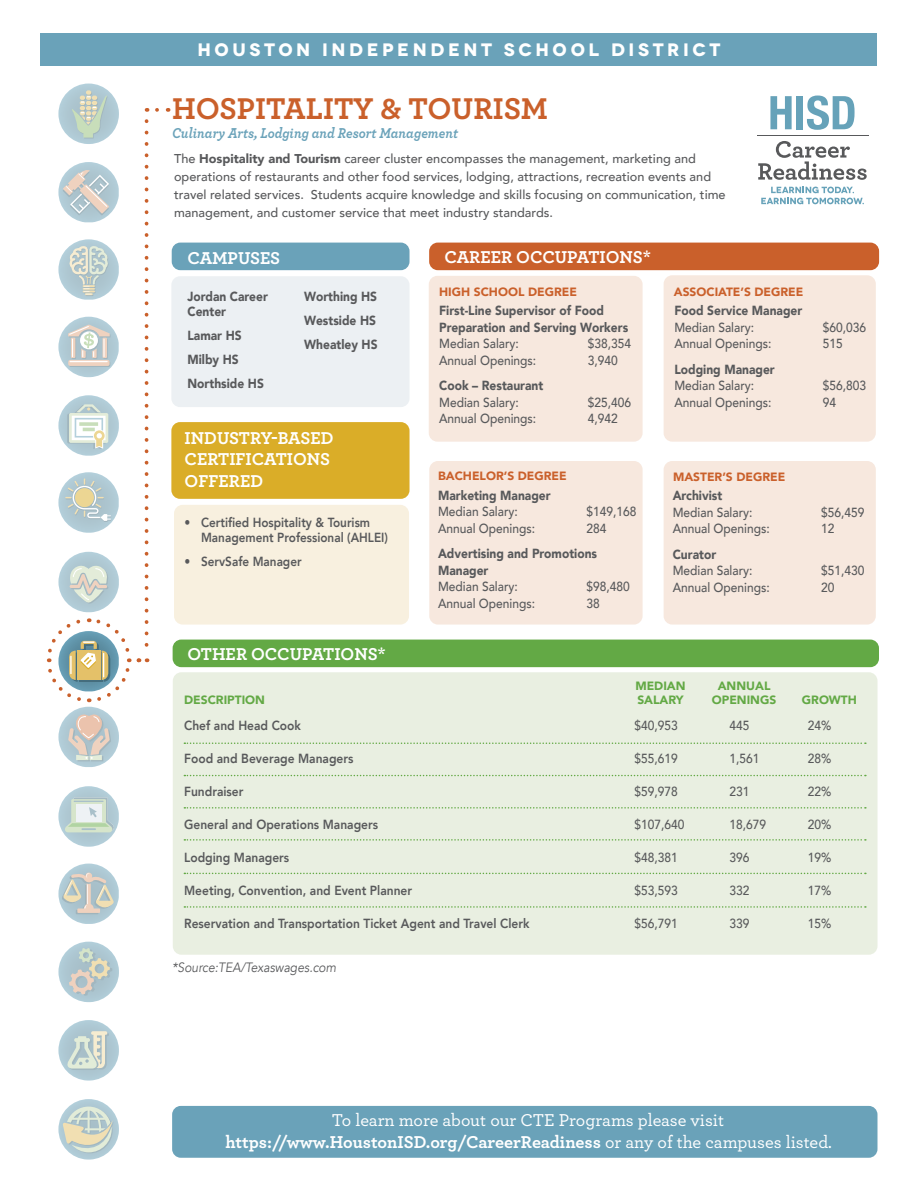
<style>
.page{position:relative;width:918px;height:1188px;background:#fff}
.page>*{position:absolute;margin:0;border:0;box-sizing:border-box;transform-origin:0 0}
.t1{font:700 31.5px "Archer";color:#ca602b}
.t2{font:500 18px/21.6px "Archer";color:#fff;text-align:center}
.t3{font:700 18px/21.6px "Archer";color:#fff}
.t4{font:700 18px "Novecentowide";letter-spacing:.2em;color:#fff}
.t5{font:italic 700 15px "Archer";color:#6aa2b9;scale:.9 1}
.t6{font:italic 13.5px "Avenir";color:#58595b;scale:.9 1}
.t7{font:500 13.2px "Avenir";color:#58595b;scale:.91 1}
.t8{font:900 13.2px/24px "Avenir";color:#58595b;scale:.91 1}
.t9{font:800 13.2px "Avenir";color:#58595b;scale:.91 1}
.t10{font:800 13.2px/15px "Avenir";color:#58595b;scale:.89 1}
.t11{font:500 12.75px/18px "Avenir";color:#58595b}
.t12{font:900 12px "Avenir";color:#ca602b}
.t13{font:900 12px/13.5px "Avenir";color:#63a945}
.s1{font-weight:900}
.s2{font-weight:700}
</style>
<div class="page">
<div style="left:40px;top:33px;width:838px;height:32px;background:#6aa2b9"></div>
<div style="left:172px;top:1106px;width:706px;height:52px;background:#6aa2b9;border-radius:9px"></div>
<svg style="left:58px;top:84px;width:61px;height:60px"></svg>
<svg style="left:71px;top:90px;width:36px;height:49px"></svg>
<svg style="left:58px;top:162px;width:61px;height:60px"></svg>
<svg style="left:58px;top:239px;width:61px;height:61px"></svg>
<svg style="left:58px;top:317px;width:61px;height:60px"></svg>
<svg style="left:58px;top:395px;width:61px;height:61px"></svg>
<svg style="left:58px;top:472px;width:61px;height:61px"></svg>
<svg style="left:58px;top:552px;width:61px;height:60px"></svg>
<svg style="left:69px;top:564px;width:41px;height:41px"></svg>
<svg style="left:58px;top:786px;width:61px;height:61px"></svg>
<svg style="left:58px;top:864px;width:61px;height:60px"></svg>
<svg style="left:58px;top:942px;width:61px;height:60px"></svg>
<svg style="left:69px;top:948px;width:43px;height:48px"></svg>
<svg style="left:58px;top:1020px;width:61px;height:61px"></svg>
<svg style="left:66px;top:1031px;width:43px;height:39px"></svg>
<svg style="left:58px;top:1099px;width:61px;height:61px"></svg>
<svg style="left:62px;top:1107px;width:52px;height:53px"></svg>
<svg style="left:770px;top:96px;width:22px;height:33px"></svg>
<div style="left:797px;top:96px;width:6px;height:33px;background:#66a2b9"></div>
<svg style="left:807px;top:96px;width:48px;height:34px"></svg>
<svg style="left:758px;top:141px;width:109px;height:39px"></svg>
<svg style="left:761px;top:187px;width:103px;height:17px"></svg>
<hr style="left:757px;top:135px;width:111px;height:1px;background:#58595b">
<div style="left:664px;top:461px;width:212px;height:164px;background:#f7e8de;border-radius:9px"></div>
<div style="left:664px;top:275px;width:212px;height:167px;background:#f7e8de;border-radius:9px"></div>
<div style="left:429px;top:461px;width:214px;height:164px;background:#f7e8de;border-radius:9px"></div>
<div style="left:429px;top:276px;width:214px;height:166px;background:#f7e8de;border-radius:9px"></div>
<div style="left:429px;top:243px;width:450px;height:27px;background:#ca602b;border-radius:9px"></div>
<div style="left:172px;top:243px;width:238px;height:27px;background:#6aa2b9;border-radius:9px"></div>
<div style="left:171px;top:276px;width:239px;height:131px;background:#ecf0f3;border-radius:9px"></div>
<div style="left:171px;top:422px;width:239px;height:77px;background:#daad28;border-radius:9px"></div>
<div style="left:174px;top:505px;width:235px;height:120px;background:#f8f0df;border-radius:9px"></div>
<div style="left:173px;top:640px;width:706px;height:27px;background:#63a945;border-radius:9px"></div>
<div style="left:173px;top:672px;width:705px;height:283px;background:#e9efe1;border-radius:9px"></div>
<svg style="left:184px;top:742px;width:682px;height:2px"></svg>
<svg style="left:184px;top:775px;width:682px;height:1px"></svg>
<svg style="left:184px;top:807px;width:682px;height:2px"></svg>
<svg style="left:184px;top:839px;width:682px;height:2px"></svg>
<svg style="left:184px;top:873px;width:682px;height:1px"></svg>
<svg style="left:184px;top:906px;width:682px;height:2px"></svg>
<svg style="left:46px;top:618px;width:86px;height:149px"></svg>
<svg style="left:147px;top:108px;width:10px;height:4px"></svg>
<svg style="left:139px;top:121px;width:9px;height:541px"></svg>
<h2 class="t4" style="left:197px;top:38px;width:525px">HOUSTON INDEPENDENT SCHOOL DISTRICT</h2>
<h1 class="t1" style="left:172px;top:84px;width:377px">HOSPITALITY &amp; TOURISM</h1>
<p class="t5" style="left:172px;top:121px;width:319px">Culinary Arts, Lodging and Resort Management</p>
<p class="t11" style="left:174px;top:149px;width:553px">The <span class="s1">Hospitality and Tourism</span> career cluster encompasses the management, marketing and operations of restaurants and other food services, lodging, attractions, recreation events and travel related services. Students acquire knowledge and skills focusing on communication, time management, and customer service that meet industry standards.</p>
<h2 class="t3" style="left:445px;top:245px;width:208px">CAREER OCCUPATIONS*</h2>
<h2 class="t3" style="left:188px;top:246px;width:94px">CAMPUSES</h2>
<p class="t8" style="left:188px;top:289px;width:90px;line-height:15px">Jordan Career<br>Center</p>
<p class="t8" style="left:188px;top:323px;width:85px">Lamar HS<br>Milby HS<br>Northside HS</p>
<p class="t12" style="left:674px;top:281px;width:131px">ASSOCIATE’S DEGREE</p>
<p class="t12" style="left:439px;top:281px;width:139px">HIGH SCHOOL DEGREE</p>
<p class="t8" style="left:304px;top:284px;width:82px;text-align:justify">Worthing HS Westside HS Wheatley HS</p>
<p class="t8" style="left:439px;top:302px;width:209px;line-height:16.5px">First-Line Supervisor of Food<br>Preparation and Serving Workers</p>
<p class="t7" style="left:439px;top:332px;width:89px">Median Salary:</p>
<p class="t7" style="left:588px;top:332px;width:49px">$38,354</p>
<p class="t7" style="left:439px;top:349px;width:108px">Annual Openings:</p>
<p class="t7" style="left:588px;top:349px;width:34px">3,940</p>
<p class="t8" style="left:439px;top:373px;width:116px">Cook – Restaurant</p>
<p class="t7" style="left:439px;top:391px;width:89px">Median Salary:</p>
<p class="t7" style="left:588px;top:391px;width:49px">$25,406</p>
<p class="t7" style="left:439px;top:407px;width:108px">Annual Openings:</p>
<p class="t7" style="left:588px;top:407px;width:34px">4,942</p>
<p class="t8" style="left:674px;top:298px;width:142px">Food Service Manager</p>
<p class="t7" style="left:674px;top:316px;width:89px">Median Salary:</p>
<p class="t7" style="left:823px;top:316px;width:49px">$60,036</p>
<p class="t7" style="left:674px;top:332px;width:108px">Annual Openings:</p>
<p class="t7" style="left:823px;top:332px;width:23px">515</p>
<p class="t8" style="left:674px;top:357px;width:112px">Lodging Manager</p>
<p class="t7" style="left:674px;top:374px;width:89px">Median Salary:</p>
<p class="t7" style="left:823px;top:374px;width:49px">$56,803</p>
<p class="t7" style="left:674px;top:391px;width:108px">Annual Openings:</p>
<p class="t7" style="left:823px;top:391px;width:16px">94</p>
<h2 class="t3" style="left:185px;top:426px;width:151px">INDUSTRY-BASED<br>CERTIFICATIONS<br>OFFERED</h2>
<p class="t10" style="left:201px;top:515px;width:211px;text-indent:-16px">• Certified Hospitality &amp; Tourism<br>Management Professional (AHLEI)</p>
<p class="t10" style="left:185px;top:554px;width:133px">• ServSafe Manager</p>
<h2 class="t3" style="left:188px;top:642px;width:200px">OTHER OCCUPATIONS*</h2>
<p class="t13" style="left:184px;top:692px;width:82px">DESCRIPTION</p>
<p class="t12" style="left:438px;top:466px;width:130px">BACHELOR’S DEGREE</p>
<p class="t8" style="left:438px;top:483px;width:125px">Marketing Manager</p>
<p class="t7" style="left:438px;top:500px;width:89px">Median Salary:</p>
<p class="t7" style="left:587px;top:500px;width:56px">$149,168</p>
<p class="t7" style="left:438px;top:516px;width:108px">Annual Openings:</p>
<p class="t7" style="left:587px;top:516px;width:23px">284</p>
<p class="t8" style="left:438px;top:545px;width:176px;line-height:16.5px">Advertising and Promotions<br>Manager</p>
<p class="t7" style="left:438px;top:575px;width:89px">Median Salary:</p>
<p class="t7" style="left:587px;top:575px;width:49px">$98,480</p>
<p class="t7" style="left:438px;top:591px;width:108px">Annual Openings:</p>
<p class="t7" style="left:587px;top:591px;width:16px">38</p>
<p class="t12" style="left:673px;top:466px;width:114px">MASTER’S DEGREE</p>
<p class="t8" style="left:673px;top:483px;width:56px">Archivist</p>
<p class="t7" style="left:673px;top:501px;width:89px">Median Salary:</p>
<p class="t7" style="left:821px;top:501px;width:49px">$56,459</p>
<p class="t7" style="left:673px;top:517px;width:108px">Annual Openings:</p>
<p class="t7" style="left:821px;top:517px;width:16px">12</p>
<p class="t8" style="left:673px;top:542px;width:49px">Curator</p>
<p class="t7" style="left:673px;top:559px;width:89px">Median Salary:</p>
<p class="t7" style="left:821px;top:559px;width:49px">$51,430</p>
<p class="t7" style="left:673px;top:576px;width:108px">Annual Openings:</p>
<p class="t7" style="left:821px;top:576px;width:16px">20</p>
<p class="t13" style="left:635px;top:679px;width:52px">MEDIAN<br>SALARY</p>
<p class="t13" style="left:712px;top:679px;width:66px;text-align:center">ANNUAL<br>OPENINGS</p>
<p class="t13" style="left:802px;top:693px;width:57px">GROWTH</p>
<p class="t9" style="left:184px;top:715px;width:130px">Chef and Head Cook</p>
<p class="t9" style="left:184px;top:748px;width:188px">Food and Beverage Managers</p>
<p class="t9" style="left:184px;top:781px;width:67px">Fundraiser</p>
<p class="t9" style="left:184px;top:814px;width:215px">General and Operations Managers</p>
<p class="t9" style="left:184px;top:847px;width:117px">Lodging Managers</p>
<p class="t9" style="left:184px;top:880px;width:252px">Meeting, Convention, and Event Planner</p>
<p class="t9" style="left:184px;top:913px;width:381px">Reservation and Transportation Ticket Agent and Travel Clerk</p>
<p class="t6" style="left:172px;top:959px;width:184px">*Source:TEA/Texaswages.com</p>
<p class="t7" style="left:635px;top:714px;width:49px">$40,953</p>
<p class="t7" style="left:635px;top:747px;width:49px">$55,619</p>
<p class="t7" style="left:635px;top:780px;width:49px">$59,978</p>
<p class="t7" style="left:635px;top:813px;width:56px">$107,640</p>
<p class="t7" style="left:635px;top:846px;width:49px">$48,381</p>
<p class="t7" style="left:635px;top:879px;width:49px">$53,593</p>
<p class="t7" style="left:635px;top:912px;width:49px">$56,791</p>
<p class="t7" style="left:729px;top:714px;width:23px">445</p>
<p class="t7" style="left:729px;top:747px;width:34px">1,561</p>
<p class="t7" style="left:729px;top:780px;width:23px">231</p>
<p class="t7" style="left:729px;top:813px;width:42px">18,679</p>
<p class="t7" style="left:729px;top:846px;width:23px">396</p>
<p class="t7" style="left:729px;top:879px;width:23px">332</p>
<p class="t7" style="left:729px;top:912px;width:23px">339</p>
<p class="t7" style="left:808px;top:714px;width:27px">24%</p>
<p class="t7" style="left:808px;top:747px;width:27px">28%</p>
<p class="t7" style="left:808px;top:780px;width:27px">22%</p>
<p class="t7" style="left:808px;top:813px;width:27px">20%</p>
<p class="t7" style="left:808px;top:846px;width:27px">19%</p>
<p class="t7" style="left:808px;top:879px;width:27px">17%</p>
<p class="t7" style="left:808px;top:912px;width:27px">15%</p>
<h2 class="t2" style="left:225px;top:1109px;width:608px">To learn more about our CTE Programs please visit <span class="s2">https://www.HoustonISD.org/CareerReadiness</span> or any of the campuses listed.</h2>
</div>
